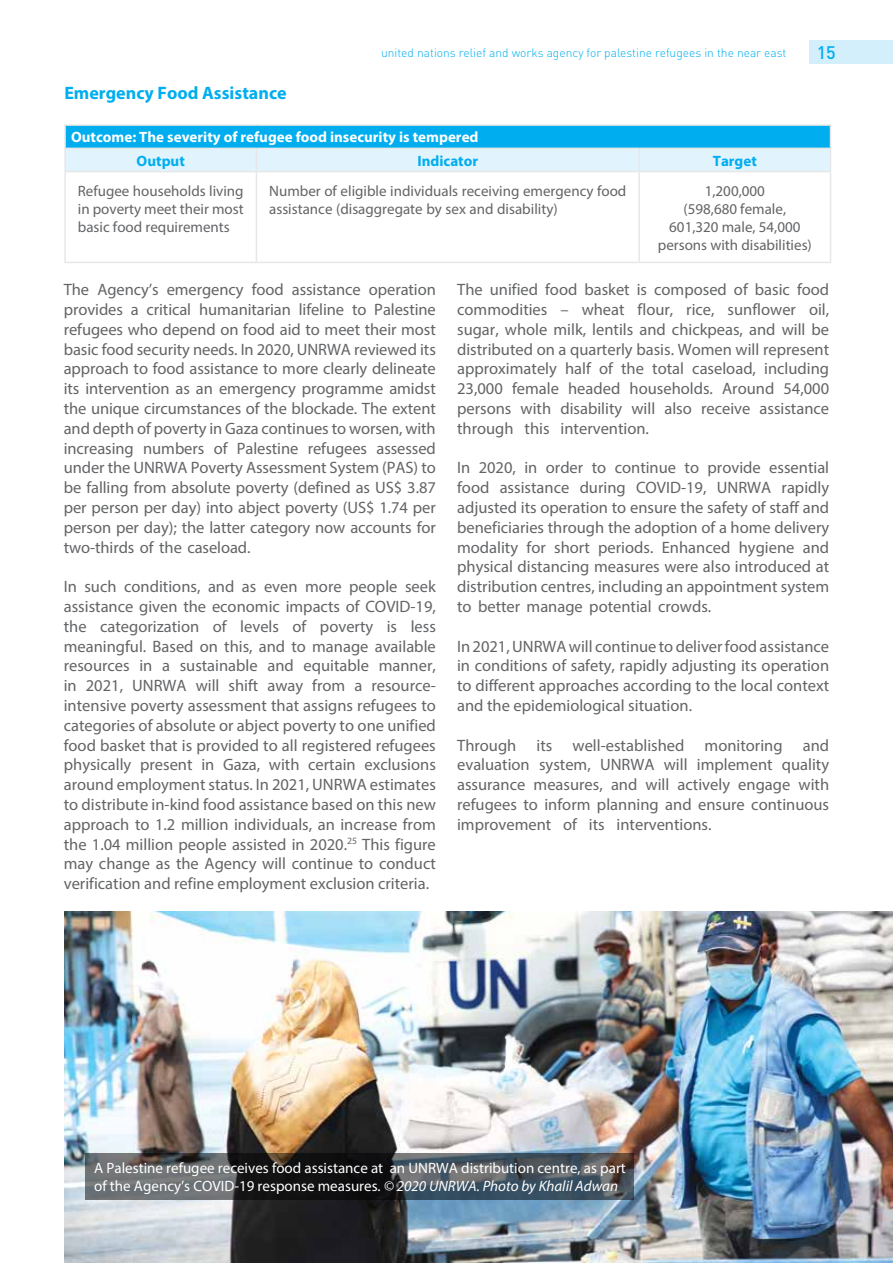
<style>
.page{position:relative;width:893px;height:1263px;background:#fff}
.page>*{position:absolute;margin:0;border:0;box-sizing:border-box;transform-origin:0 0}
.t1{font:700 18px "Myriad Pro";color:#00aeef}
.t2{font:500 18px "DIN Pro";color:#00aeef}
.t3{font:16.5px/19.8px "Myriad Pro";color:#636466;text-align:justify}
.t4{font:15px/18px "Myriad Pro";color:#636466;text-align:justify}
.t5{font:15px/18px "Myriad Pro";color:#fff}
.t6{font:700 15px "Myriad Pro";color:#fff}
.t7{font:700 15px "Myriad Pro";color:#00aeef}
.t8{font:300 12px "DIN Pro";color:#00aeef}
.s1{font-style:italic}
</style>
<div class="page">
<div style="left:810px;top:41px;width:83px;height:23px;background:#d4effc"></div>
<hr style="left:64px;top:124px;width:192px;height:2px;background:#e6e7e8">
<hr style="left:64px;top:126px;width:2px;height:22px;background:#e6e7e8">
<hr style="left:256px;top:124px;width:383px;height:2px;background:#e6e7e8">
<hr style="left:639px;top:124px;width:192px;height:2px;background:#e6e7e8">
<hr style="left:64px;top:148px;width:192px;height:1px;background:#e6e7e8">
<hr style="left:64px;top:149px;width:2px;height:22px;background:#e6e7e8">
<svg style="left:65px;top:126px;width:766px;height:45px;background:#75d1f5"></svg>
<hr style="left:64px;top:171px;width:192px;height:1px;background:#e6e7e8">
<hr style="left:64px;top:172px;width:2px;height:90px;background:#e6e7e8">
<hr style="left:256px;top:171px;width:383px;height:1px;background:#e6e7e8">
<hr style="left:256px;top:172px;width:1px;height:90px;background:#e6e7e8">
<hr style="left:639px;top:171px;width:192px;height:1px;background:#e6e7e8">
<hr style="left:638px;top:172px;width:2px;height:90px;background:#e6e7e8">
<hr style="left:830px;top:172px;width:1px;height:90px;background:#e6e7e8">
<hr style="left:64px;top:262px;width:192px;height:1px;background:#e6e7e8">
<hr style="left:256px;top:262px;width:383px;height:1px;background:#e6e7e8">
<hr style="left:639px;top:262px;width:192px;height:1px;background:#e6e7e8">
<img style="left:64px;top:911px;width:829px;height:352px">
<svg style="left:86px;top:1153px;width:548px;height:46px;background:#43484d"></svg>
<p class="t8" style="left:381px;top:44px;width:407px">united nations relief and works agency for palestine refugees in the near east</p>
<p class="t2" style="left:817px;top:40px;width:21px">15</p>
<p class="t1" style="left:64px;top:81px;width:224px">Emergency Food Assistance</p>
<p class="t6" style="left:71px;top:128px;width:409px">Outcome: The severity of refugee food insecurity is tempered</p>
<p class="t7" style="left:137px;top:151px;width:50px">Output</p>
<p class="t7" style="left:417px;top:151px;width:62px">Indicator</p>
<p class="t7" style="left:713px;top:151px;width:46px">Target</p>
<p class="t4" style="left:78px;top:181px;width:167px">Refugee households living in poverty meet their most basic food requirements</p>
<p class="t4" style="left:269px;top:181px;width:359px">Number of eligible individuals receiving emergency food assistance (disaggregate by sex and disability)</p>
<p class="t4" style="left:658px;top:181px;width:156px;text-align:center">1,200,000<br>(598,680 female,<br>601,320 male, 54,000 persons with disabilities)</p>
<p class="t3" style="left:64px;top:279px;width:374px">The Agency’s emergency food assistance operation provides a critical humanitarian lifeline to Palestine refugees who depend on food aid to meet their most basic food security needs. In 2020, UNRWA reviewed its approach to food assistance to more clearly delineate its intervention as an emergency programme amidst the unique circumstances of the blockade. The extent and depth of poverty in Gaza continues to worsen, with increasing numbers of Palestine refugees assessed under the UNRWA Poverty Assessment System (PAS) to be falling from absolute poverty (defined as US$ 3.87 per person per day) into abject poverty (US$ 1.74 per person per day); the latter category now accounts for two-thirds of the caseload.</p>
<p class="t3" style="left:64px;top:576px;width:374px">In such conditions, and as even more people seek assistance given the economic impacts of COVID-19, the categorization of levels of poverty is less meaningful. Based on this, and to manage available resources in a sustainable and equitable manner, in 2021, UNRWA will shift away from a resource&shy;intensive poverty assessment that assigns refugees to categories of absolute or abject poverty to one unified food basket that is provided to all registered refugees physically present in Gaza, with certain exclusions around employment status. In 2021, UNRWA estimates to distribute in-kind food assistance based on this new approach to 1.2 million individuals, an increase from the 1.04 million people assisted in 2020.<sup>25</sup> This figure may change as the Agency will continue to conduct verification and refine employment exclusion criteria.</p>
<p class="t3" style="left:457px;top:279px;width:374px">The unified food basket is composed of basic food commodities – wheat flour, rice, sunflower oil, sugar, whole milk, lentils and chickpeas, and will be distributed on a quarterly basis. Women will represent approximately half of the total caseload, including 23,000 female headed households. Around 54,000 persons with disability will also receive assistance through this intervention.</p>
<p class="t3" style="left:457px;top:458px;width:374px">In 2020, in order to continue to provide essential food assistance during COVID-19, UNRWA rapidly adjusted its operation to ensure the safety of staff and beneficiaries through the adoption of a home delivery modality for short periods. Enhanced hygiene and physical distancing measures were also introduced at distribution centres, including an appointment system to better manage potential crowds.</p>
<p class="t3" style="left:457px;top:636px;width:374px">In 2021, UNRWA will continue to deliver food assistance in conditions of safety, rapidly adjusting its operation to different approaches according to the local context and the epidemiological situation.</p>
<p class="t3" style="left:457px;top:735px;width:374px">Through its well-established monitoring and evaluation system, UNRWA will implement quality assurance measures, and will actively engage with refugees to inform planning and ensure continuous improvement of its interventions.</p>
<p class="t5" style="left:94px;top:1158px;width:533px">A Palestine refugee receives food assistance at an UNRWA distribution centre, as part of the Agency’s COVID-19 response measures. <span class="s1">© 2020 UNRWA. Photo by Khalil Adwan</span></p>
</div>
